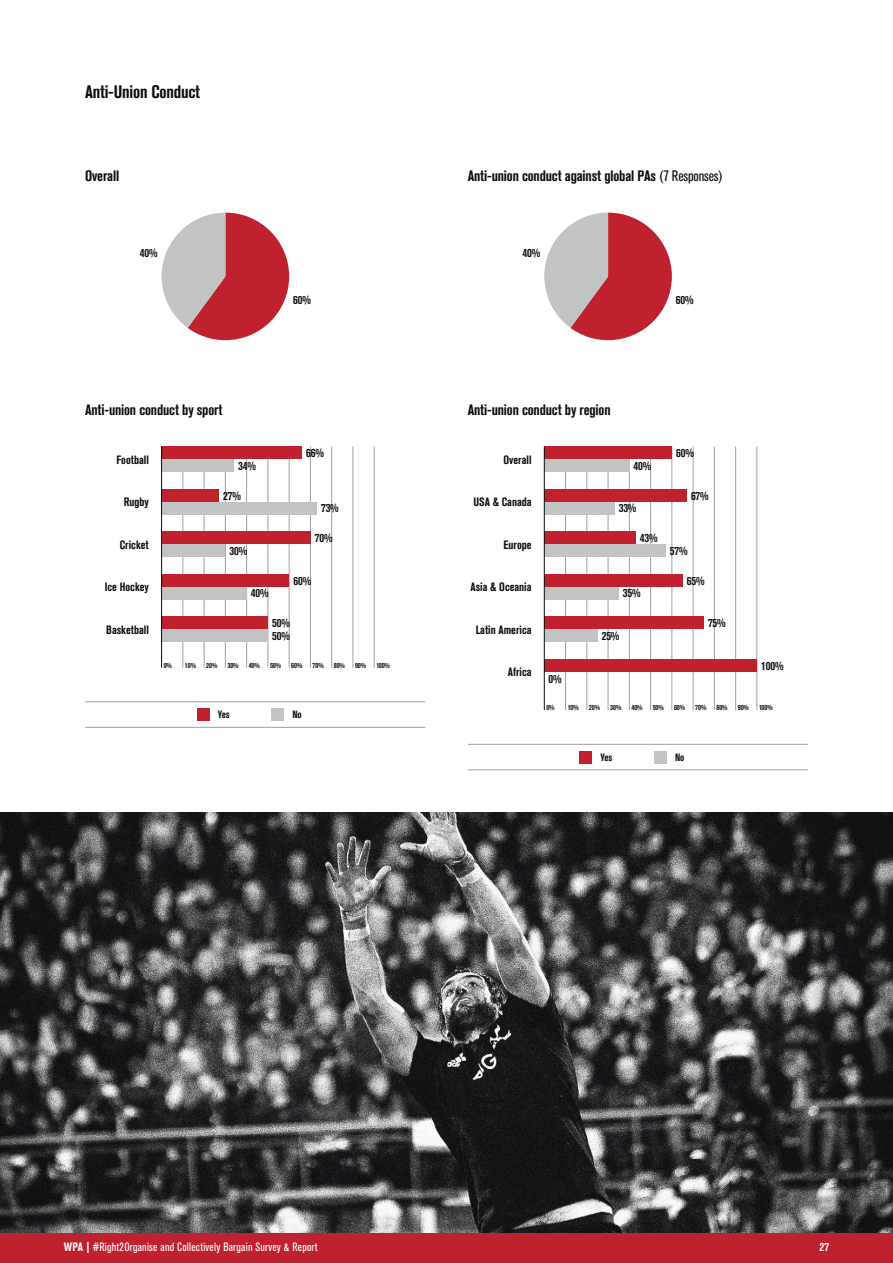
<style>
.page{position:relative;width:893px;height:1263px;background:#fff}
.page>*{position:absolute;margin:0;border:0;box-sizing:border-box;transform-origin:0 0}
.Sub_Header{font:700 condensed 18px "Akzidenz Grotesk BQ";letter-spacing:-.01em;color:#0c0f0f}
.Sub_Header-2{font:700 condensed 15px "Akzidenz Grotesk BQ";letter-spacing:-.01em;color:#0c0f0f}
.Sub_Header-3{font:700 condensed 12px "Akzidenz Grotesk BQ";color:#0c0f0f}
.t1{font:condensed 12px "Akzidenz Grotesk BQ";letter-spacing:.02em;color:#fff}
.t2{font:700 condensed 12px "Akzidenz Grotesk BQ";color:#fff}
.Sub_Header-4{font:700 condensed 10.5px "Akzidenz Grotesk BQ";letter-spacing:-.01em;color:#0c0f0f}
.Sub_Header-5{font:700 condensed 7.5px "Akzidenz Grotesk BQ";letter-spacing:-.01em;color:#0c0f0f}
.s1{font-weight:400}
.s2{font-weight:700}
</style>
<div class="page">
<hr style="left:183px;top:446px;width:1px;height:222px;background:#9e9f9f">
<hr style="left:204px;top:446px;width:1px;height:222px;background:#9e9f9f">
<hr style="left:225px;top:446px;width:1px;height:222px;background:#9e9f9f">
<hr style="left:246px;top:446px;width:1px;height:222px;background:#9e9f9f">
<hr style="left:268px;top:446px;width:1px;height:222px;background:#9e9f9f">
<hr style="left:289px;top:446px;width:1px;height:222px;background:#9e9f9f">
<hr style="left:310px;top:446px;width:1px;height:222px;background:#9e9f9f">
<hr style="left:331px;top:446px;width:1px;height:222px;background:#9e9f9f">
<hr style="left:353px;top:446px;width:1px;height:222px;background:#9e9f9f">
<hr style="left:374px;top:446px;width:1px;height:222px;background:#9e9f9f">
<div style="left:162px;top:446px;width:140px;height:13px;background:#bf212e"></div>
<div style="left:162px;top:459px;width:72px;height:13px;background:#c2c3c3"></div>
<div style="left:162px;top:489px;width:57px;height:13px;background:#bf212e"></div>
<div style="left:162px;top:502px;width:155px;height:12px;background:#c2c3c3"></div>
<div style="left:162px;top:531px;width:148px;height:13px;background:#bf212e"></div>
<div style="left:162px;top:574px;width:127px;height:13px;background:#bf212e"></div>
<div style="left:162px;top:617px;width:106px;height:12px;background:#bf212e"></div>
<div style="left:162px;top:629px;width:106px;height:13px;background:#c2c3c3"></div>
<div style="left:197px;top:708px;width:12px;height:13px;background:#bf212e"></div>
<div style="left:271px;top:708px;width:13px;height:13px;background:#c2c3c3"></div>
<hr style="left:85px;top:701px;width:340px;height:1px;background:#9e9f9f">
<hr style="left:85px;top:727px;width:340px;height:1px;background:#9e9f9f">
<div style="left:162px;top:544px;width:63px;height:13px;background:#c2c3c3"></div>
<div style="left:162px;top:587px;width:85px;height:13px;background:#c2c3c3"></div>
<hr style="left:161px;top:446px;width:1px;height:222px;background:#0c0f0f">
<hr style="left:565px;top:446px;width:1px;height:264px;background:#9e9f9f">
<hr style="left:587px;top:446px;width:1px;height:264px;background:#9e9f9f">
<hr style="left:608px;top:446px;width:1px;height:264px;background:#9e9f9f">
<hr style="left:629px;top:446px;width:1px;height:264px;background:#9e9f9f">
<hr style="left:650px;top:446px;width:1px;height:264px;background:#9e9f9f">
<hr style="left:672px;top:446px;width:1px;height:264px;background:#9e9f9f">
<hr style="left:693px;top:446px;width:1px;height:264px;background:#9e9f9f">
<hr style="left:714px;top:446px;width:1px;height:264px;background:#9e9f9f">
<hr style="left:735px;top:446px;width:1px;height:264px;background:#9e9f9f">
<hr style="left:757px;top:446px;width:1px;height:264px;background:#9e9f9f">
<div style="left:544px;top:489px;width:143px;height:13px;background:#bf212e"></div>
<div style="left:544px;top:502px;width:70px;height:12px;background:#c2c3c3"></div>
<div style="left:544px;top:531px;width:92px;height:13px;background:#bf212e"></div>
<div style="left:544px;top:544px;width:121px;height:13px;background:#c2c3c3"></div>
<div style="left:544px;top:574px;width:138px;height:13px;background:#bf212e"></div>
<div style="left:544px;top:617px;width:160px;height:12px;background:#bf212e"></div>
<div style="left:544px;top:659px;width:213px;height:13px;background:#bf212e"></div>
<div style="left:579px;top:751px;width:13px;height:12px;background:#bf212e"></div>
<div style="left:654px;top:751px;width:12px;height:12px;background:#c2c3c3"></div>
<hr style="left:468px;top:744px;width:340px;height:1px;background:#9e9f9f">
<hr style="left:468px;top:770px;width:340px;height:1px;background:#9e9f9f">
<div style="left:544px;top:587px;width:75px;height:13px;background:#c2c3c3"></div>
<div style="left:544px;top:629px;width:53px;height:13px;background:#c2c3c3"></div>
<div style="left:544px;top:446px;width:128px;height:13px;background:#bf212e"></div>
<div style="left:544px;top:459px;width:85px;height:13px;background:#c2c3c3"></div>
<hr style="left:544px;top:446px;width:1px;height:264px;background:#0c0f0f">
<svg style="left:162px;top:213px;width:127px;height:127px"></svg>
<svg style="left:544px;top:213px;width:128px;height:127px"></svg>
<img style="left:0;top:812px;width:893px;height:421px">
<div style="left:0;top:1233px;width:893px;height:30px;background:#bf212e"></div>
<p class="Sub_Header" style="left:85px;top:81px;width:117px">Anti-Union Conduct</p>
<p class="Sub_Header-2" style="left:85px;top:167px;width:36px">Overall</p>
<p class="Sub_Header-2" style="left:468px;top:167px;width:257px">Anti-union conduct against global PAs <span class="s1">(7 Responses)</span></p>
<p class="Sub_Header-3" style="left:140px;top:246px;width:19px">40%</p>
<p class="Sub_Header-3" style="left:523px;top:246px;width:19px">40%</p>
<p class="Sub_Header-3" style="left:293px;top:293px;width:19px">60%</p>
<p class="Sub_Header-3" style="left:676px;top:293px;width:19px">60%</p>
<p class="Sub_Header-2" style="left:85px;top:401px;width:139px">Anti-union conduct by sport</p>
<p class="Sub_Header-3" style="left:117px;top:452px;width:34px">Football</p>
<p class="Sub_Header-3" style="left:124px;top:495px;width:27px">Rugby</p>
<p class="Sub_Header-3" style="left:120px;top:537px;width:31px">Cricket</p>
<p class="Sub_Header-3" style="left:105px;top:580px;width:46px">Ice Hockey</p>
<p class="Sub_Header-3" style="left:106px;top:622px;width:44px">Basketball</p>
<p class="Sub_Header-5" style="left:164px;top:661px;width:10px">0%</p>
<p class="Sub_Header-5" style="left:185px;top:661px;width:13px">10%</p>
<p class="Sub_Header-5" style="left:206px;top:661px;width:13px">20%</p>
<p class="Sub_Header-5" style="left:227px;top:661px;width:13px">30%</p>
<p class="Sub_Header-5" style="left:249px;top:661px;width:13px">40%</p>
<p class="Sub_Header-5" style="left:270px;top:661px;width:13px">50%</p>
<p class="Sub_Header-5" style="left:291px;top:661px;width:13px">60%</p>
<p class="Sub_Header-5" style="left:313px;top:661px;width:13px">70%</p>
<p class="Sub_Header-5" style="left:334px;top:661px;width:13px">80%</p>
<p class="Sub_Header-5" style="left:355px;top:661px;width:13px">90%</p>
<p class="Sub_Header-5" style="left:376px;top:661px;width:15px">100%</p>
<p class="Sub_Header-3" style="left:306px;top:446px;width:19px">66%</p>
<p class="Sub_Header-3" style="left:238px;top:459px;width:19px">34%</p>
<p class="Sub_Header-3" style="left:223px;top:489px;width:19px">27%</p>
<p class="Sub_Header-3" style="left:321px;top:501px;width:19px">73%</p>
<p class="Sub_Header-3" style="left:315px;top:531px;width:19px">70%</p>
<p class="Sub_Header-3" style="left:230px;top:544px;width:19px">30%</p>
<p class="Sub_Header-3" style="left:293px;top:574px;width:19px">60%</p>
<p class="Sub_Header-3" style="left:251px;top:586px;width:19px">40%</p>
<p class="Sub_Header-3" style="left:272px;top:616px;width:19px">50%</p>
<p class="Sub_Header-3" style="left:272px;top:629px;width:19px">50%</p>
<p class="Sub_Header-2" style="left:468px;top:401px;width:144px">Anti-union conduct by region</p>
<p class="Sub_Header-3" style="left:504px;top:452px;width:29px">Overall</p>
<p class="Sub_Header-3" style="left:634px;top:459px;width:19px">40%</p>
<p class="Sub_Header-3" style="left:474px;top:495px;width:59px">USA &amp; Canada</p>
<p class="Sub_Header-3" style="left:503px;top:537px;width:30px">Europe</p>
<p class="Sub_Header-3" style="left:471px;top:580px;width:62px">Asia &amp; Oceania</p>
<p class="Sub_Header-3" style="left:476px;top:622px;width:57px">Latin America</p>
<p class="Sub_Header-3" style="left:508px;top:665px;width:25px">Africa</p>
<p class="Sub_Header-3" style="left:549px;top:671px;width:15px">0%</p>
<p class="Sub_Header-3" style="left:619px;top:501px;width:19px">33%</p>
<p class="Sub_Header-3" style="left:640px;top:531px;width:19px">43%</p>
<p class="Sub_Header-3" style="left:623px;top:586px;width:19px">35%</p>
<p class="Sub_Header-3" style="left:602px;top:629px;width:19px">25%</p>
<p class="Sub_Header-3" style="left:676px;top:446px;width:19px">60%</p>
<p class="Sub_Header-3" style="left:691px;top:489px;width:19px">67%</p>
<p class="Sub_Header-3" style="left:670px;top:544px;width:19px">57%</p>
<p class="Sub_Header-3" style="left:687px;top:574px;width:19px">65%</p>
<p class="Sub_Header-3" style="left:708px;top:616px;width:19px">75%</p>
<p class="Sub_Header-3" style="left:761px;top:659px;width:24px">100%</p>
<p class="Sub_Header-4" style="left:218px;top:709px;width:13px">Yes</p>
<p class="Sub_Header-4" style="left:292px;top:709px;width:11px">No</p>
<p class="Sub_Header-5" style="left:546px;top:703px;width:10px">0%</p>
<p class="Sub_Header-5" style="left:568px;top:703px;width:13px">10%</p>
<p class="Sub_Header-5" style="left:589px;top:703px;width:13px">20%</p>
<p class="Sub_Header-5" style="left:610px;top:703px;width:13px">30%</p>
<p class="Sub_Header-5" style="left:631px;top:703px;width:13px">40%</p>
<p class="Sub_Header-5" style="left:653px;top:703px;width:13px">50%</p>
<p class="Sub_Header-5" style="left:674px;top:703px;width:13px">60%</p>
<p class="Sub_Header-5" style="left:695px;top:703px;width:13px">70%</p>
<p class="Sub_Header-5" style="left:716px;top:703px;width:13px">80%</p>
<p class="Sub_Header-5" style="left:738px;top:703px;width:13px">90%</p>
<p class="Sub_Header-5" style="left:759px;top:703px;width:15px">100%</p>
<p class="Sub_Header-4" style="left:601px;top:751px;width:13px">Yes</p>
<p class="Sub_Header-4" style="left:675px;top:751px;width:11px">No</p>
<p class="t1" style="left:64px;top:1240px;width:255px"><span class="s2">WPA |</span> #Right2Organise and Collectively Bargain Survey &amp; Report</p>
<p class="t2" style="left:819px;top:1240px;width:11px">27</p>
</div>
